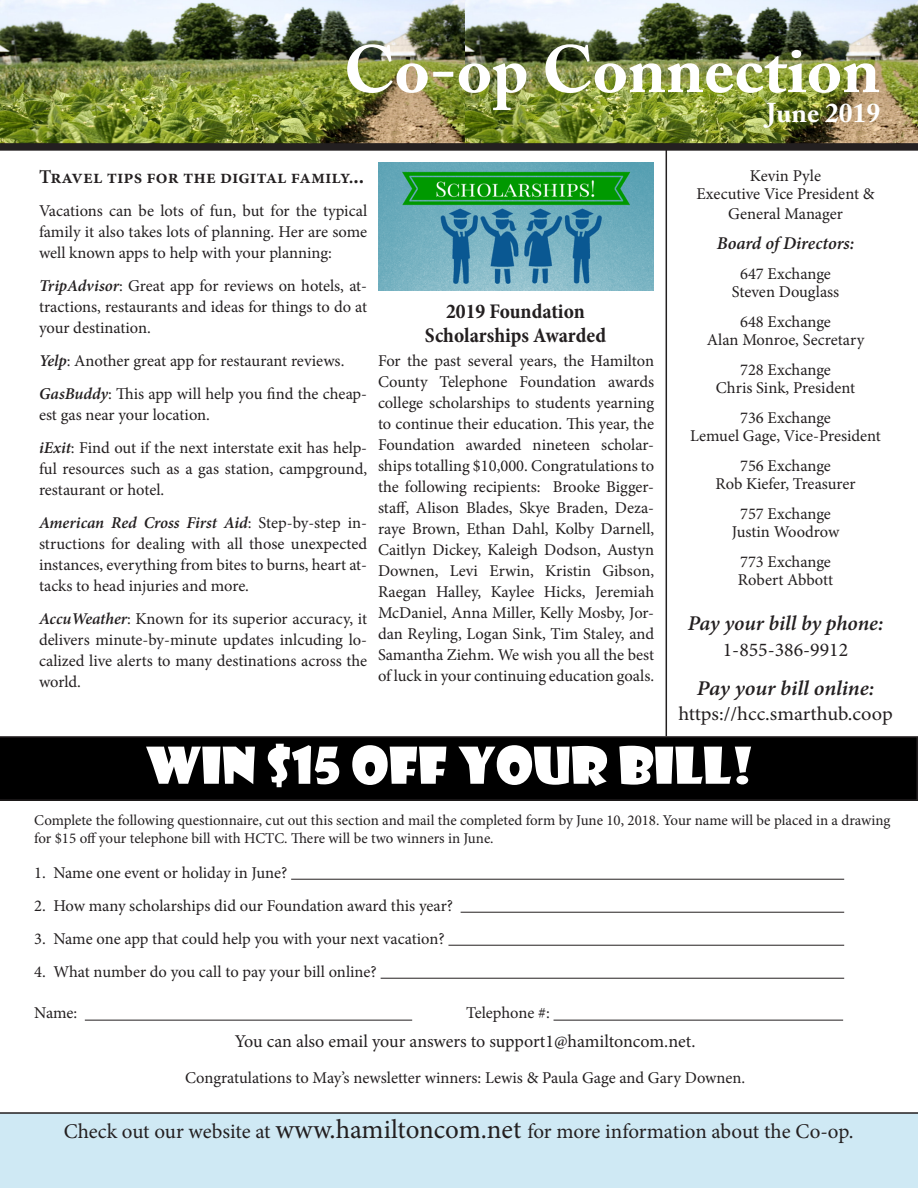
<style>
.page{position:relative;width:918px;height:1188px;background:#fff}
.page>*{position:absolute;margin:0;border:0;box-sizing:border-box;transform-origin:0 0}
.t1{font:700 66px "Adobe Caslon Pro";color:#fff}
.t2{font:49.5px "Showcard Gothic";color:#fff;scale:1.09 1}
.t3{font:700 27px "Adobe Caslon Pro";color:#fff}
.t4{font:21px "Minion Pro";letter-spacing:-.005em;color:#231f20}
.t5{font:700 condensed 21px "Minion Pro";color:#231f20}
.t6{font:italic 600 21px "Minion Pro";letter-spacing:-.005em;color:#231f20}
.t7{font:italic 600 21px "Minion Pro";letter-spacing:-.005em;color:#231f20;scale:1.05 1}
.t8{font:600 19.5px "Minion Pro";color:#231f20}
.t9{font:19.5px "Minion Pro";color:#231f20;scale:1.05 1}
.t10{font:19.5px "Minion Pro";color:#231f20}
.t11{font:18px "Minion Pro";letter-spacing:-.005em;color:#231f20}
.t12{font:italic 600 18px "Minion Pro";letter-spacing:-.005em;color:#231f20}
.t13{font:16.5px/21px "Minion Pro";letter-spacing:-.005em;color:#231f20;text-align:justify}
.t14{font:15px/18px "Minion Pro";color:#231f20}
.s1{font-weight:700;font-size:21px}
.s2{font-weight:600;font-style:italic}
.s3{font-size:27px}
</style>
<div class="page">
<img style="left:0;top:0;width:918px;height:143px">
<div style="left:0;top:1112px;width:918px;height:76px;background:#cfe9f4"></div>
<div style="left:0;top:143px;width:918px;height:8px;background:#231f20"></div>
<hr style="left:666px;top:147px;width:1px;height:589px;background:#231f20">
<div style="left:0;top:736px;width:918px;height:65px;background:#000"></div>
<hr style="left:291px;top:879px;width:553px;height:1px;background:#231f20">
<hr style="left:461px;top:912px;width:383px;height:1px;background:#231f20">
<hr style="left:448px;top:945px;width:396px;height:1px;background:#231f20">
<hr style="left:381px;top:978px;width:463px;height:1px;background:#231f20">
<hr style="left:85px;top:1020px;width:327px;height:1px;background:#231f20">
<hr style="left:554px;top:1020px;width:289px;height:1px;background:#231f20">
<img style="left:378px;top:162px;width:275px;height:129px">
<p class="t1" style="left:344px;top:31px;width:538px">Co-op Connection</p>
<p class="t3" style="left:767px;top:97px;width:115px">June 2019</p>
<p class="t8" style="left:39px;top:163px;width:327px">Travel tips for the digital family.<span class="s1">..</span></p>
<p class="t13" style="left:39px;top:200px;width:330px">Vacations can be lots of fun, but for the typical family it also takes lots of planning. Her are some well known apps to help with your planning:</p>
<p class="t13" style="left:39px;top:275px;width:330px"><span class="s2">TripAdvisor</span>: Great app for reviews on hotels, at&shy;tractions, restaurants and ideas for things to do at your destination.</p>
<p class="t13" style="left:39px;top:350px;width:307px"><span class="s2">Yelp</span>: Another great app for restaurant reviews.</p>
<p class="t13" style="left:39px;top:383px;width:330px"><span class="s2">GasBuddy</span>: This app will help you find the cheap&shy;est gas near your location.</p>
<p class="t13" style="left:39px;top:437px;width:330px"><span class="s2">iExit</span>: Find out if the next interstate exit has help&shy;ful resources such as a gas station, campground, restaurant or hotel.</p>
<p class="t13" style="left:39px;top:512px;width:330px"><span class="s2">American Red Cross First Aid</span>: Step-by-step in&shy;structions for dealing with all those unexpected instances, everything from bites to burns, heart at&shy;tacks to head injuries and more.</p>
<p class="t13" style="left:39px;top:608px;width:330px"><span class="s2">AccuWeather</span>: Known for its superior accuracy, it delivers minute-by-minute updates inlcuding lo&shy;calized live alerts to many destinations across the world.</p>
<p class="t5" style="left:446px;top:296px;width:140px">2019 Foundation</p>
<p class="t5" style="left:425px;top:320px;width:183px">Scholarships Awarded</p>
<p class="t13" style="left:378px;top:351px;width:278px">For the past several years, the Hamilton County Telephone Foundation awards college scholarships to students yearning to continue their education. This year, the Foundation awarded nineteen scholar&shy;ships totalling $10,000. Congratulations to the following recipients: Brooke Bigger&shy;staff, Alison Blades, Skye Braden, Deza&shy;raye Brown, Ethan Dahl, Kolby Darnell, Caitlyn Dickey, Kaleigh Dodson, Austyn Downen, Levi Erwin, Kristin Gibson, Raegan Halley, Kaylee Hicks, Jeremiah McDaniel, Anna Miller, Kelly Mosby, Jor&shy;dan Reyling, Logan Sink, Tim Staley, and Samantha Ziehm. We wish you all the best of luck in your continuing education goals.</p>
<p class="t13" style="left:750px;top:166px;width:73px">Kevin Pyle</p>
<p class="t13" style="left:697px;top:184px;width:180px">Executive Vice President &amp;</p>
<p class="t13" style="left:728px;top:203px;width:116px">General Manager</p>
<p class="t12" style="left:717px;top:230px;width:139px">Board of Directors:</p>
<p class="t13" style="left:740px;top:263px;width:92px">647 Exchange</p>
<p class="t13" style="left:732px;top:281px;width:109px">Steven Douglass</p>
<p class="t13" style="left:740px;top:311px;width:92px">648 Exchange</p>
<p class="t13" style="left:707px;top:329px;width:159px">Alan Monroe, Secretary</p>
<p class="t13" style="left:740px;top:359px;width:92px">728 Exchange</p>
<p class="t13" style="left:716px;top:377px;width:141px">Chris Sink, President</p>
<p class="t13" style="left:740px;top:407px;width:92px">736 Exchange</p>
<p class="t13" style="left:690px;top:425px;width:192px">Lemuel Gage, Vice-President</p>
<p class="t13" style="left:740px;top:455px;width:92px">756 Exchange</p>
<p class="t13" style="left:715px;top:473px;width:142px">Rob Kiefer, Treasurer</p>
<p class="t13" style="left:740px;top:503px;width:92px">757 Exchange</p>
<p class="t13" style="left:732px;top:521px;width:109px">Justin Woodrow</p>
<p class="t13" style="left:740px;top:551px;width:92px">773 Exchange</p>
<p class="t13" style="left:738px;top:569px;width:97px">Robert Abbott</p>
<p class="t6" style="left:688px;top:609px;width:197px">Pay your bill by phone:</p>
<p class="t10" style="left:723px;top:637px;width:127px">1-855-386-9912</p>
<p class="t7" style="left:697px;top:673px;width:170px">Pay your bill online:</p>
<p class="t9" style="left:678px;top:701px;width:206px">https://hcc.smarthub.coop</p>
<p class="t2" style="left:146px;top:733px;width:560px">WIN $15 OFF YOUR BILL!</p>
<p class="t14" style="left:34px;top:811px;width:858px">Complete the following questionnaire, cut out this section and mail the completed form by June 10, 2018. Your name will be placed in a drawing for $15 off your telephone bill with HCTC. There will be two winners in June.</p>
<p class="t13" style="left:34px;top:862px;width:255px">1. Name one event or holiday in June?</p>
<p class="t13" style="left:34px;top:895px;width:420px">2. How many scholarships did our Foundation award this year?</p>
<p class="t13" style="left:34px;top:928px;width:412px">3. Name one app that could help you with your next vacation?</p>
<p class="t13" style="left:34px;top:961px;width:344px">4. What number do you call to pay your bill online?</p>
<p class="t13" style="left:34px;top:1003px;width:45px">Name:</p>
<p class="t13" style="left:466px;top:1003px;width:85px">Telephone #:</p>
<p class="t11" style="left:235px;top:1029px;width:462px">You can also email your answers to support1@hamiltoncom.net.</p>
<p class="t13" style="left:185px;top:1067px;width:562px">Congratulations to May’s newsletter winners: Lewis &amp; Paula Gage and Gary Downen.</p>
<p class="t4" style="left:64px;top:1117px;width:791px">Check out our website at <span class="s3">www.hamiltoncom.net</span> for more information about the Co-op.</p>
</div>
